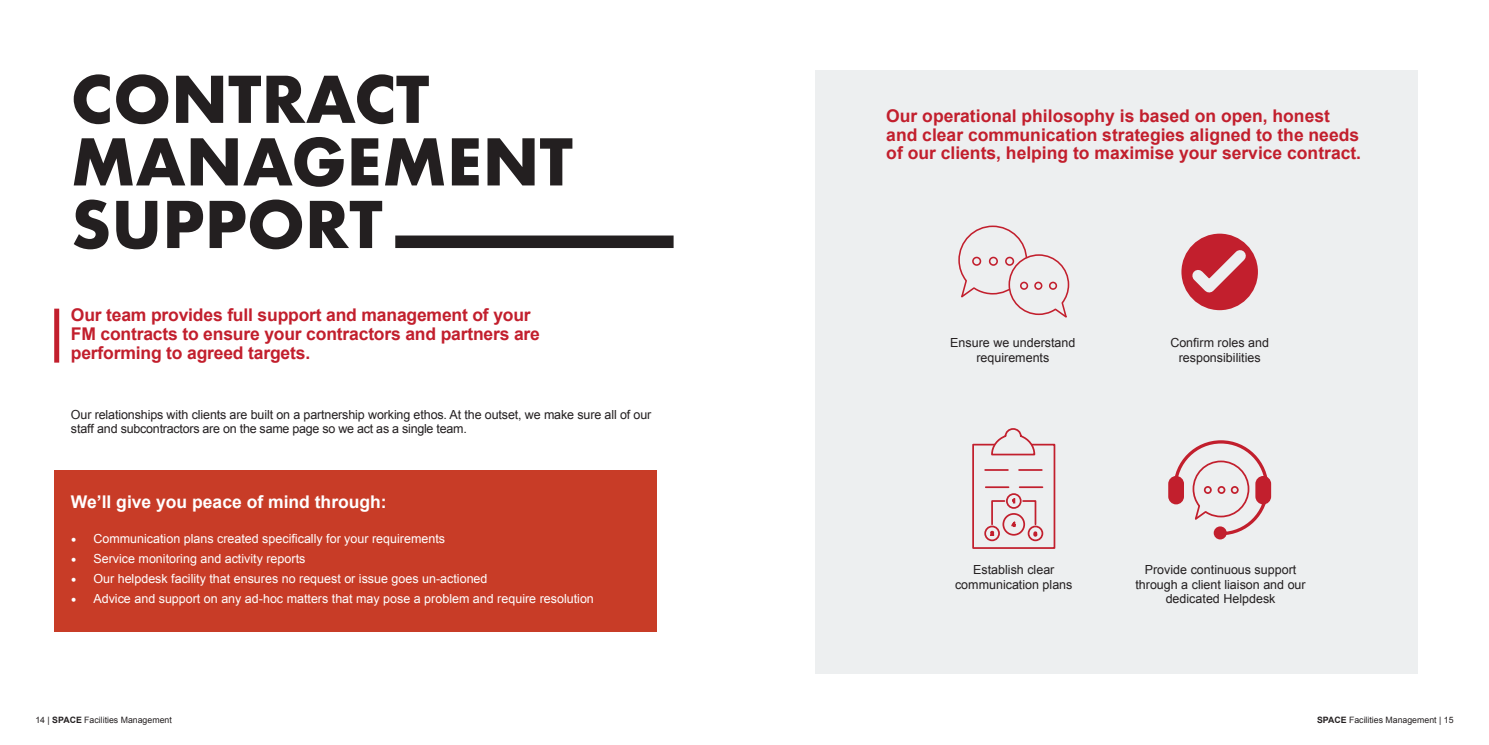
<style>
.page{position:relative;width:1489px;height:745px;background:#fff}
.page>*{position:absolute;margin:0;border:0;box-sizing:border-box;transform-origin:0 0}
.t1{font:700 62.5px/62.5px "Futura";color:#231f20}
.Paragraph_1_red{font:700 17.5px/18.8px "Arial";color:#c21f2d}
.t2{font:700 17.5px "Arial";color:#fff}
.t3{font:12.5px/14.4px "Arial";color:#231f20;text-align:center}
.t4{font:12.5px "Arial";color:#fff}
.t5{font:8.75px "Arial";color:#231f20}
.s1{font-family:"Minion Pro";font-size:15px}
.s2{font-weight:700}
</style>
<div class="page">
<div style="left:815px;top:71px;width:602px;height:602px;background:#edeff0"></div>
<div style="left:54px;top:470px;width:603px;height:161px;background:#c83c27"></div>
<div style="left:395px;top:235px;width:278px;height:13px;background:#231f20"></div>
<div style="left:54px;top:308px;width:5px;height:54px;background:#c21f2d"></div>
<svg style="left:958px;top:225px;width:111px;height:93px"></svg>
<svg style="left:1171px;top:440px;width:98px;height:96px"></svg>
<div style="left:1168px;top:475px;width:15px;height:29px;background:#c21f2d;border-radius:8px"></div>
<div style="left:1255px;top:475px;width:15px;height:29px;background:#c21f2d;border-radius:8px"></div>
<div style="left:1213px;top:526px;width:13px;height:13px;background:#c21f2d;border-radius:50%"></div>
<div style="left:972px;top:443px;width:83px;height:105px;border:2px solid #c21f2d"></div>
<svg style="left:990px;top:428px;width:46px;height:28px"></svg>
<svg style="left:1018px;top:469px;width:23px;height:1px"></svg>
<svg style="left:985px;top:469px;width:22px;height:1px"></svg>
<svg style="left:984px;top:486px;width:60px;height:55px"></svg>
<div style="left:1181px;top:233px;width:76px;height:77px;background:#c21f2d;border-radius:50%"></div>
<svg style="left:1181px;top:239px;width:75px;height:64px"></svg>
<p class="t1" style="left:71px;top:68px;width:503px">CONTRACT<br>MANAGEMENT<br>SUPPORT</p>
<p class="Paragraph_1_red" style="left:71px;top:306px;width:470px">Our team provides full support and management of your<br>FM contracts to ensure your contractors and partners are performing to agreed targets.</p>
<p class="t3" style="left:71px;top:407px;width:582px;text-align:left">Our relationships with clients are built on a partnership working ethos. At the outset, we make sure all of our staff and subcontractors are on the same page so we act as a single team.</p>
<p class="t2" style="left:71px;top:490px;width:317px">We’ll give you peace of mind through:</p>
<p class="t4" style="left:71px;top:530px;width:375px"><span class="s1">•</span> Communication plans created specifically for your requirements</p>
<p class="t4" style="left:71px;top:550px;width:236px"><span class="s1">•</span> Service monitoring and activity reports</p>
<p class="t4" style="left:71px;top:570px;width:418px"><span class="s1">•</span> Our helpdesk facility that ensures no request or issue goes un-actioned</p>
<p class="t4" style="left:71px;top:590px;width:524px"><span class="s1">•</span> Advice and support on any ad-hoc matters that may pose a problem and require resolution</p>
<p class="Paragraph_1_red" style="left:886px;top:107px;width:476px">Our operational philosophy is based on open, honest and clear communication strategies aligned to the needs of our clients, helping to maximise your service contract.</p>
<p class="t3" style="left:950px;top:336px;width:127px">Ensure we understand requirements</p>
<p class="t3" style="left:1170px;top:336px;width:100px">Confirm roles and responsibilities</p>
<p class="t3" style="left:955px;top:562px;width:119px">Establish clear communication plans</p>
<p class="t3" style="left:1135px;top:562px;width:172px">Provide continuous support through a client liaison and our dedicated Helpdesk</p>
<p class="t5" style="left:35px;top:713px;width:138px">14 | <span class="s2">SPACE</span> Facilities Management</p>
<p class="t5" style="left:1316px;top:713px;width:138px"><span class="s2">SPACE</span> Facilities Management | 15</p>
</div>
